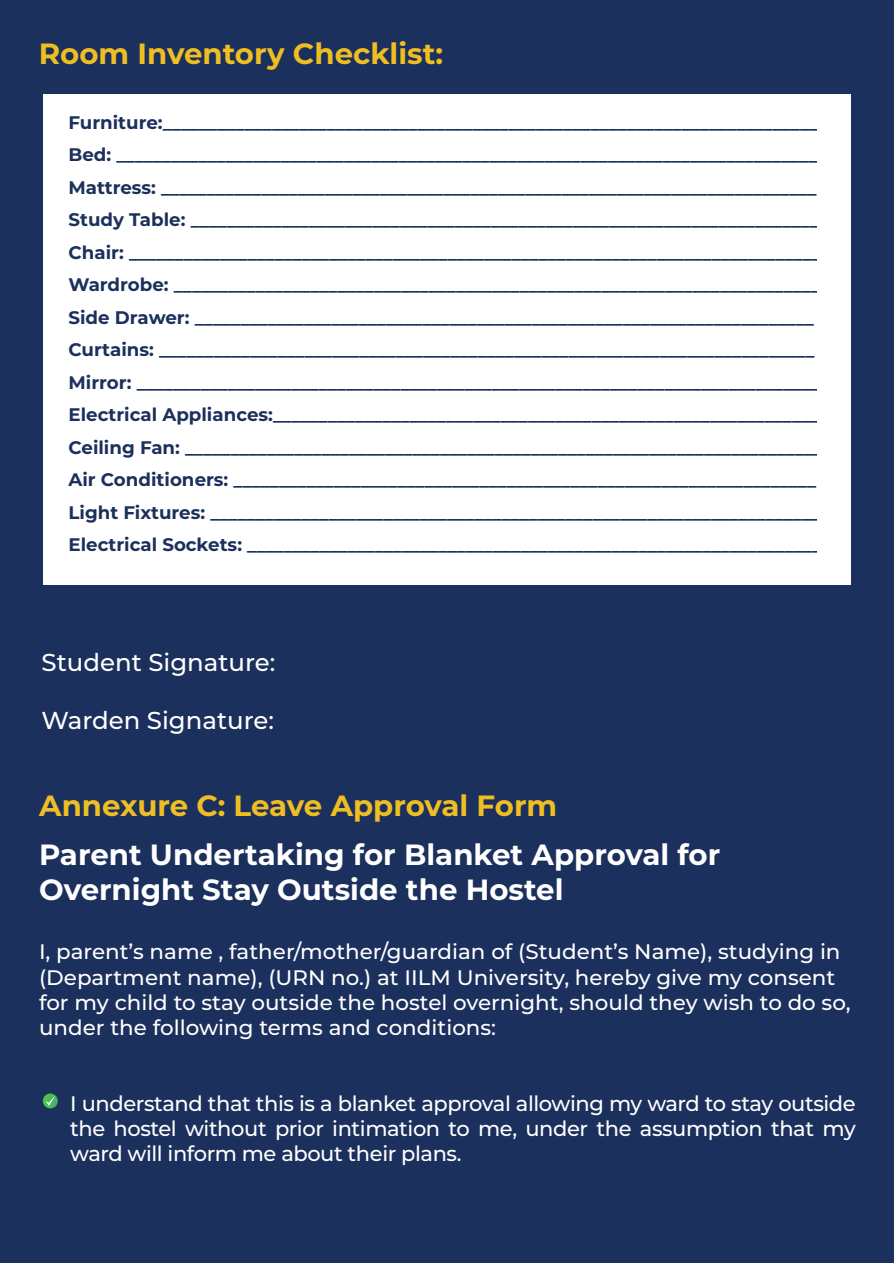
<style>
.page{position:relative;width:894px;height:1263px;background:#fff}
.page>*{position:absolute;margin:0;border:0;box-sizing:border-box;transform-origin:0 0}
.t1{font:700 29.25px/35.1px "Montserrat";color:#fff}
.t2{font:700 29.25px "Montserrat";color:#efbe22}
.t3{font:500 24.45px "Montserrat";color:#fff}
.t4{font:500 21px/25.2px "Montserrat";color:#fff}
.t5{font:700 18.15px/32.5px "Montserrat";color:#1b305c}
</style>
<div class="page">
<div style="left:0;top:0;width:893px;height:1263px;background:#1b305c"></div>
<svg style="left:43px;top:1093px;width:15px;height:15px"></svg>
<div style="left:43px;top:94px;width:807px;height:490px;background:#fff"></div>
<h1 class="t2" style="left:39px;top:32px;width:405px">Room Inventory Checklist:</h1>
<p class="t5" style="left:68px;top:105px;width:755px">Furniture:________________________________________________________________________ Bed: _____________________________________________________________________________ Mattress: ________________________________________________________________________ Study Table: _____________________________________________________________________ Chair: ____________________________________________________________________________ Wardrobe: _______________________________________________________________________ Side Drawer: ____________________________________________________________________ Curtains: ________________________________________________________________________ Mirror: ___________________________________________________________________________ Electrical Appliances:____________________________________________________________ Ceiling Fan: ______________________________________________________________________ Air Conditioners: ________________________________________________________________ Light Fixtures: ___________________________________________________________________ Electrical Sockets: _______________________________________________________________</p>
<h2 class="t3" style="left:42px;top:645px;width:235px">Student Signature:</h2>
<h2 class="t3" style="left:42px;top:703px;width:234px">Warden Signature:</h2>
<h1 class="t2" style="left:39px;top:785px;width:519px">Annexure C: Leave Approval Form</h1>
<h1 class="t1" style="left:39px;top:836px;width:682px">Parent Undertaking for Blanket Approval for<br>Overnight Stay Outside the Hostel</h1>
<p class="t4" style="left:39px;top:938px;width:812px">I, parent’s name , father/mother/guardian of (Student’s Name), studying in (Department name), (URN no.) at IILM University, hereby give my consent for my child to stay outside the hostel overnight, should they wish to do so, under the following terms and conditions:</p>
<p class="t4" style="left:70px;top:1089px;width:786px;text-align:justify">I understand that this is a blanket approval allowing my ward to stay outside the hostel without prior intimation to me, under the assumption that my ward will inform me about their plans.</p>
</div>
